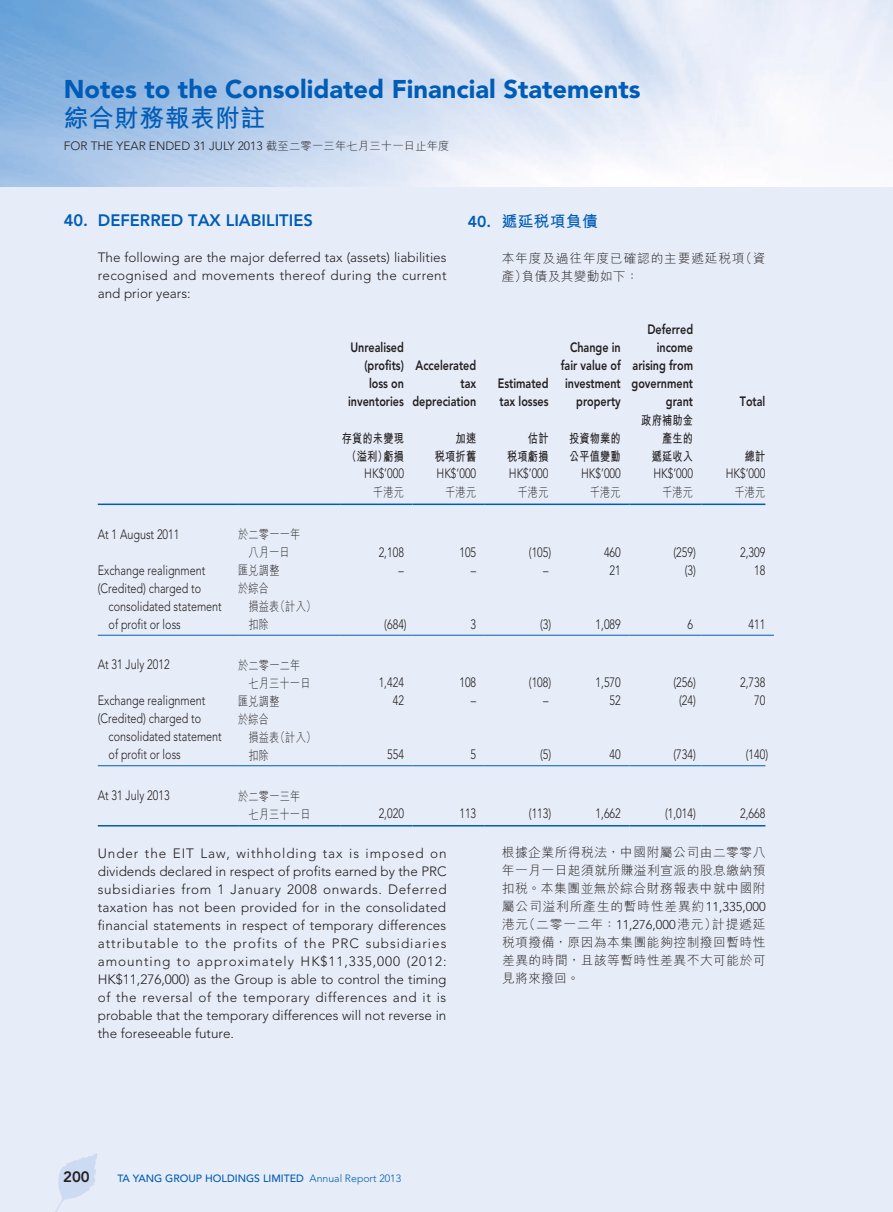
<style>
.page{position:relative;width:893px;height:1212px;background:#fff}
.page>*{position:absolute;margin:0;border:0;box-sizing:border-box;transform-origin:0 0}
.t1{font:900 25.5px "Avenir LT Std";color:#005cb6}
.t2{font:700 24.75px "M Hei HK";letter-spacing:.02em;color:#005cb6}
.t3{font:800 16.5px "Avenir LT Std";color:#005cb6}
.t4{font:700 15.75px "M Hei HK";letter-spacing:.02em;color:#005cb6}
.t5{font:800 15px "Avenir LT Std";color:#231f20}
.t6{font:300 13.5px/18px "Avenir LT Std";color:#231f20;text-align:justify}
.t7{font:300 13.5px/18px "Avenir LT Std";color:#231f20;scale:.8 1}
.t8{font:800 13.5px/18px "Avenir LT Std";color:#231f20;text-align:right;scale:.8 1}
.t9{font:300 12.75px/18px "M Hei HK";letter-spacing:.02em;color:#231f20;text-align:justify}
.t10{font:300 12.75px/18px "M Hei HK";letter-spacing:.02em;color:#231f20;scale:.8 1}
.t11{font:700 12.75px/18px "M Hei HK";letter-spacing:.02em;color:#231f20;text-align:right;scale:.8 1}
.t12{font:300 12.75px/18px "M Hei HK";letter-spacing:.06em;color:#231f20}
.t13{font:300 12px "Avenir LT Std";color:#231f20}
.t14{font:300 11.25px "M Hei HK";letter-spacing:.02em;color:#231f20}
.t15{font:500 10.5px "Avenir LT Std";color:#005cb6}
.s1{font-family:"Avenir LT Std";font-size:12px}
.s2{font-family:"Avenir LT Std";font-weight:800}
.s3{font-family:"Avenir LT Std"}
.s4{font-weight:300}
</style>
<div class="page">
<img style="left:0;top:0;width:893px;height:187px">
<div style="left:0;top:187px;width:893px;height:1025px;background:#e7edf8"></div>
<svg style="left:55px;top:1153px;width:43px;height:59px"></svg>
<hr style="left:98px;top:503px;width:140px;height:2px;background:#005cb6">
<hr style="left:238px;top:503px;width:102px;height:2px;background:#005cb6">
<hr style="left:340px;top:503px;width:72px;height:2px;background:#005cb6">
<hr style="left:412px;top:503px;width:73px;height:2px;background:#005cb6">
<hr style="left:485px;top:503px;width:72px;height:2px;background:#005cb6">
<hr style="left:557px;top:503px;width:72px;height:2px;background:#005cb6">
<hr style="left:629px;top:503px;width:73px;height:2px;background:#005cb6">
<hr style="left:702px;top:503px;width:63px;height:2px;background:#005cb6">
<hr style="left:98px;top:635px;width:140px;height:1px;background:#005cb6">
<hr style="left:238px;top:635px;width:102px;height:1px;background:#005cb6">
<hr style="left:340px;top:635px;width:72px;height:1px;background:#005cb6">
<hr style="left:412px;top:635px;width:73px;height:1px;background:#005cb6">
<hr style="left:485px;top:635px;width:72px;height:1px;background:#005cb6">
<hr style="left:557px;top:635px;width:72px;height:1px;background:#005cb6">
<hr style="left:629px;top:635px;width:73px;height:1px;background:#005cb6">
<hr style="left:702px;top:635px;width:72px;height:1px;background:#005cb6">
<hr style="left:98px;top:765px;width:140px;height:1px;background:#005cb6">
<hr style="left:238px;top:765px;width:102px;height:1px;background:#005cb6">
<hr style="left:340px;top:765px;width:72px;height:1px;background:#005cb6">
<hr style="left:412px;top:765px;width:73px;height:1px;background:#005cb6">
<hr style="left:485px;top:765px;width:72px;height:1px;background:#005cb6">
<hr style="left:557px;top:765px;width:72px;height:1px;background:#005cb6">
<hr style="left:629px;top:765px;width:73px;height:1px;background:#005cb6">
<hr style="left:702px;top:765px;width:63px;height:1px;background:#005cb6">
<hr style="left:98px;top:825px;width:140px;height:1px;background:#005cb6">
<hr style="left:238px;top:825px;width:102px;height:1px;background:#005cb6">
<hr style="left:340px;top:825px;width:72px;height:1px;background:#005cb6">
<hr style="left:412px;top:825px;width:73px;height:1px;background:#005cb6">
<hr style="left:485px;top:825px;width:72px;height:1px;background:#005cb6">
<hr style="left:557px;top:825px;width:72px;height:1px;background:#005cb6">
<hr style="left:629px;top:825px;width:73px;height:1px;background:#005cb6">
<hr style="left:702px;top:825px;width:63px;height:1px;background:#005cb6">
<h1 class="t1" style="left:64px;top:73px;width:578px">Notes to the Consolidated Financial Statements</h1>
<h2 class="t2" style="left:64px;top:100px;width:203px">綜合財務報表附註</h2>
<p class="t13" style="left:64px;top:139px;width:68px">For The Year</p>
<p class="t13" style="left:149px;top:139px;width:17px">Ended</p>
<p class="t13" style="left:193px;top:139px;width:29px">31 July</p>
<p class="t14" style="left:238px;top:140px;width:213px"><span class="s1">2013</span> 截至二零一三年七月三十一日止年度</p>
<p class="t3" style="left:64px;top:211px;width:251px">40. DEFERRED TAX LIABILITIES</p>
<p class="t6" style="left:98px;top:249px;width:350px">The following are the major deferred tax (assets) liabilities recognised and movements thereof during the current and prior years:</p>
<p class="t4" style="left:468px;top:209px;width:132px"><span class="s2">40.</span> 遞延稅項負債</p>
<p class="t12" style="left:502px;top:249px;width:265px">本年度及過往年度已確認的主要遞延稅項（資產）負債及其變動如下：</p>
<p class="t8" style="left:348px;top:339px;width:71px">Unrealised (profits) loss on inventories</p>
<p class="t8" style="left:412px;top:357px;width:81px">Accelerated tax depreciation</p>
<p class="t8" style="left:498px;top:375px;width:65px;text-align:left">Estimated tax losses</p>
<p class="t8" style="left:561px;top:339px;width:77px">Change in fair value of investment property</p>
<p class="t11" style="left:342px;top:428px;width:79px;text-align:center">存貨的未變現（溢利）虧損</p>
<p class="t11" style="left:435px;top:428px;width:53px">加速<br>稅項折舊</p>
<p class="t11" style="left:507px;top:428px;width:53px">估計<br>稅項虧損</p>
<p class="t11" style="left:569px;top:428px;width:66px;text-align:left">投資物業的公平值變動</p>
<p class="t8" style="left:631px;top:321px;width:78px">Deferred income arising from government grant</p>
<p class="t11" style="left:641px;top:410px;width:66px">政府補助金產生的<br>遞延收入</p>
<p class="t8" style="left:740px;top:393px;width:33px">Total</p>
<p class="t11" style="left:745px;top:446px;width:27px">總計</p>
<p class="t7" style="left:98px;top:525px;width:104px">At 1 August 2011</p>
<p class="t10" style="left:238px;top:525px;width:79px;text-align:center">於二零一一年八月一日</p>
<p class="t7" style="left:364px;top:465px;width:51px">HK$’000</p>
<p class="t7" style="left:437px;top:465px;width:51px">HK$’000</p>
<p class="t7" style="left:509px;top:465px;width:51px">HK$’000</p>
<p class="t7" style="left:581px;top:465px;width:51px">HK$’000</p>
<p class="t7" style="left:653px;top:465px;width:51px">HK$’000</p>
<p class="t7" style="left:726px;top:465px;width:51px">HK$’000</p>
<p class="t10" style="left:373px;top:483px;width:40px">千港元</p>
<p class="t10" style="left:445px;top:483px;width:40px">千港元</p>
<p class="t10" style="left:518px;top:483px;width:40px">千港元</p>
<p class="t10" style="left:590px;top:483px;width:40px">千港元</p>
<p class="t10" style="left:662px;top:483px;width:40px">千港元</p>
<p class="t10" style="left:734px;top:483px;width:40px">千港元</p>
<p class="t7" style="left:379px;top:543px;width:33px">2,108</p>
<p class="t7" style="left:459px;top:543px;width:23px">105</p>
<p class="t7" style="left:529px;top:543px;width:30px">(105)</p>
<p class="t7" style="left:604px;top:543px;width:23px">460</p>
<p class="t7" style="left:673px;top:543px;width:30px">(259)</p>
<p class="t7" style="left:740px;top:543px;width:33px">2,309</p>
<p class="t7" style="left:98px;top:561px;width:136px">Exchange realignment</p>
<p class="t10" style="left:238px;top:561px;width:53px">匯兌調整</p>
<p class="t7" style="left:399px;top:561px;width:8px">–</p>
<p class="t7" style="left:471px;top:561px;width:8px">–</p>
<p class="t7" style="left:543px;top:561px;width:8px">–</p>
<p class="t7" style="left:610px;top:561px;width:16px">21</p>
<p class="t7" style="left:685px;top:561px;width:16px">(3)</p>
<p class="t7" style="left:754px;top:561px;width:16px">18</p>
<p class="t7" style="left:109px;top:579px;width:143px;text-indent:-11px">(Credited) charged to consolidated statement of profit or loss</p>
<p class="t10" style="left:248px;top:579px;width:86px;text-indent:-10px">於綜合<br>損益表（計入）扣除</p>
<p class="t7" style="left:384px;top:615px;width:30px">(684)</p>
<p class="t7" style="left:471px;top:615px;width:9px">3</p>
<p class="t7" style="left:540px;top:615px;width:16px">(3)</p>
<p class="t7" style="left:596px;top:615px;width:33px">1,089</p>
<p class="t7" style="left:687px;top:615px;width:9px">6</p>
<p class="t7" style="left:749px;top:615px;width:23px">411</p>
<p class="t7" style="left:98px;top:656px;width:91px">At 31 July 2012</p>
<p class="t10" style="left:248px;top:656px;width:79px;text-indent:-10px">於二零一二年七月三十一日</p>
<p class="t7" style="left:379px;top:674px;width:33px">1,424</p>
<p class="t7" style="left:459px;top:674px;width:23px">108</p>
<p class="t7" style="left:529px;top:674px;width:30px">(108)</p>
<p class="t7" style="left:596px;top:674px;width:33px">1,570</p>
<p class="t7" style="left:673px;top:674px;width:30px">(256)</p>
<p class="t7" style="left:740px;top:674px;width:33px">2,738</p>
<p class="t7" style="left:98px;top:692px;width:136px">Exchange realignment</p>
<p class="t10" style="left:238px;top:692px;width:53px">匯兌調整</p>
<p class="t7" style="left:393px;top:692px;width:16px">42</p>
<p class="t7" style="left:471px;top:692px;width:8px">–</p>
<p class="t7" style="left:543px;top:692px;width:8px">–</p>
<p class="t7" style="left:610px;top:692px;width:16px">52</p>
<p class="t7" style="left:679px;top:692px;width:23px">(24)</p>
<p class="t7" style="left:754px;top:692px;width:16px">70</p>
<p class="t7" style="left:109px;top:710px;width:143px;text-indent:-11px">(Credited) charged to consolidated statement of profit or loss</p>
<p class="t10" style="left:248px;top:710px;width:86px;text-indent:-10px">於綜合<br>損益表（計入）扣除</p>
<p class="t7" style="left:387px;top:746px;width:23px">554</p>
<p class="t7" style="left:471px;top:746px;width:9px">5</p>
<p class="t7" style="left:540px;top:746px;width:16px">(5)</p>
<p class="t7" style="left:610px;top:746px;width:16px">40</p>
<p class="t7" style="left:673px;top:746px;width:30px">(734)</p>
<p class="t7" style="left:746px;top:746px;width:30px">(140)</p>
<p class="t7" style="left:98px;top:786px;width:91px">At 31 July 2013</p>
<p class="t10" style="left:248px;top:787px;width:79px;text-indent:-10px">於二零一三年七月三十一日</p>
<p class="t7" style="left:379px;top:804px;width:33px">2,020</p>
<p class="t7" style="left:459px;top:804px;width:23px">113</p>
<p class="t7" style="left:529px;top:804px;width:30px">(113)</p>
<p class="t7" style="left:596px;top:804px;width:33px">1,662</p>
<p class="t7" style="left:665px;top:804px;width:40px">(1,014)</p>
<p class="t7" style="left:740px;top:804px;width:33px">2,668</p>
<p class="t6" style="left:98px;top:844px;width:350px">Under the EIT Law, withholding tax is imposed on dividends declared in respect of profits earned by the PRC subsidiaries from 1 January 2008 onwards. Deferred taxation has not been provided for in the consolidated financial statements in respect of temporary differences attributable to the profits of the PRC subsidiaries amounting to approximately HK$11,335,000 (2012:<br>HK$11,276,000) as the Group is able to control the timing of the reversal of the temporary differences and it is probable that the temporary differences will not reverse in the foreseeable future.</p>
<p class="t9" style="left:502px;top:843px;width:265px">根據企業所得稅法，中國附屬公司由二零零八年一月一日起須就所賺溢利宣派的股息繳納預扣稅。本集團並無於綜合財務報表中就中國附屬公司溢利所產生的暫時性差異約<span class="s3">11,335,000</span>港元（二零一二年：<span class="s3">11,276,000</span>港元）計提遞延稅項撥備，原因為本集團能夠控制撥回暫時性差異的時間，且該等暫時性差異不大可能於可見將來撥回。</p>
<p class="t5" style="left:63px;top:1168px;width:28px">200</p>
<p class="t15" style="left:117px;top:1172px;width:285px">TA YANG GROUP HOLDINGS LIMITED <span class="s4">Annual Report 2013</span></p>
</div>
